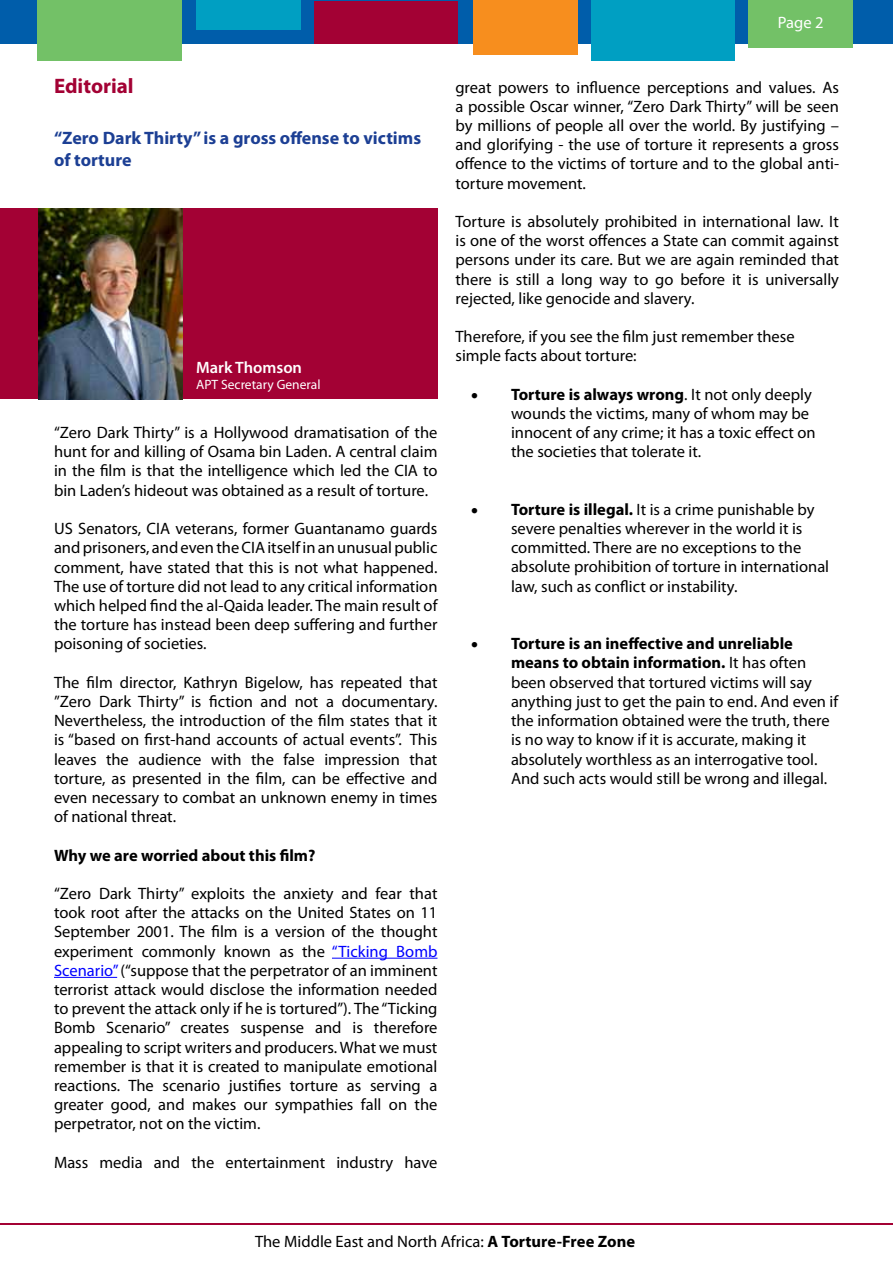
<style>
.page{position:relative;width:893px;height:1263px;background:#fff}
.page>*{position:absolute;margin:0;border:0;box-sizing:border-box;transform-origin:0 0}
.t1{font:700 21px "Myriad Pro";color:#a30134}
.t2{font:700 18px/21.6px "Myriad Pro";color:#1c3f94}
.t3{font:16.5px/19.2px "Myriad Pro";color:#000;text-align:justify}
.t4{font:700 16.5px "Myriad Pro";color:#000}
.t5{font:600 16.5px "Myriad Pro";color:#fff}
.t6{font:16.5px "Myriad Pro";color:#fff}
.t7{font:13.5px "Myriad Pro";color:#fff}
.s1{color:#00f}
.s2{font-weight:700}
</style>
<div class="page">
<div style="left:0;top:1px;width:893px;height:43px;background:#005daa"></div>
<hr style="left:0;top:1223px;width:893px;height:2px;background:#a30134">
<div style="left:38px;top:0;width:144px;height:60px;background:#73c167"></div>
<div style="left:196px;top:0;width:105px;height:29px;background:#009fc2"></div>
<div style="left:315px;top:1px;width:143px;height:43px;background:#a30134"></div>
<div style="left:473px;top:0;width:105px;height:54px;background:#f78e1e"></div>
<div style="left:592px;top:0;width:143px;height:60px;background:#009fc2"></div>
<div style="left:748px;top:0;width:105px;height:47px;background:#73c167"></div>
<hr style="left:332px;top:958px;width:105px;height:1px;background:#00f">
<hr style="left:54px;top:977px;width:63px;height:1px;background:#00f">
<div style="left:0;top:208px;width:437px;height:191px;background:#a30134"></div>
<img style="left:38px;top:208px;width:144px;height:191px">
<p class="t6" style="left:778px;top:12px;width:47px">Page 2</p>
<p class="t1" style="left:54px;top:72px;width:81px">Editorial</p>
<p class="t2" style="left:54px;top:127px;width:369px">“Zero Dark Thirty” is a gross offense to victims of torture</p>
<p class="t5" style="left:196px;top:357px;width:107px">Mark Thomson</p>
<p class="t7" style="left:196px;top:376px;width:126px">APT Secretary General</p>
<p class="t3" style="left:54px;top:423px;width:385px">“Zero Dark Thirty” is a Hollywood dramatisation of the hunt for and killing of Osama bin Laden. A central claim in the film is that the intelligence which led the CIA to bin Laden’s hideout was obtained as a result of torture.</p>
<p class="t3" style="left:54px;top:519px;width:385px">US Senators, CIA veterans, former Guantanamo guards and prisoners, and even the CIA itself in an unusual public comment, have stated that this is not what happened.<br>The use of torture did not lead to any critical information which helped find the al-Qaida leader. The main result of the torture has instead been deep suffering and further poisoning of societies.</p>
<p class="t3" style="left:54px;top:672px;width:385px">The film director, Kathryn Bigelow, has repeated that ”Zero Dark Thirty” is fiction and not a documentary.<br>Nevertheless, the introduction of the film states that it is “based on first-hand accounts of actual events”. This leaves the audience with the false impression that torture, as presented in the film, can be effective and even necessary to combat an unknown enemy in times of national threat.</p>
<p class="t4" style="left:54px;top:844px;width:263px">Why we are worried about this film?</p>
<p class="t3" style="left:54px;top:883px;width:385px">“Zero Dark Thirty” exploits the anxiety and fear that took root after the attacks on the United States on 11<br>September 2001. The film is a version of the thought experiment commonly known as the <span class="s1">“Ticking Bomb Scenario”</span> (“suppose that the perpetrator of an imminent terrorist attack would disclose the information needed to prevent the attack only if he is tortured”). The “Ticking Bomb Scenario” creates suspense and is therefore appealing to script writers and producers. What we must remember is that it is created to manipulate emotional reactions. The scenario justifies torture as serving a greater good, and makes our sympathies fall on the perpetrator, not on the victim.</p>
<p class="t3" style="left:54px;top:1152px;width:385px">Mass media and the entertainment industry have</p>
<p class="t3" style="left:455px;top:77px;width:385px">great powers to influence perceptions and values. As a possible Oscar winner, “Zero Dark Thirty” will be seen by millions of people all over the world. By justifying – and glorifying - the use of torture it represents a gross offence to the victims of torture and to the global anti&shy;torture movement.</p>
<p class="t3" style="left:455px;top:212px;width:385px">Torture is absolutely prohibited in international law. It is one of the worst offences a State can commit against persons under its care. But we are again reminded that there is still a long way to go before it is universally rejected, like genocide and slavery.</p>
<p class="t3" style="left:455px;top:327px;width:341px">Therefore, if you see the film just remember these simple facts about torture:</p>
<p class="t3" style="left:511px;top:384px;width:306px;text-align:left;text-indent:-40px">• <span class="s2">Torture is always wrong</span>. It not only deeply wounds the victims, many of whom may be innocent of any crime; it has a toxic effect on the societies that tolerate it.</p>
<p class="t3" style="left:511px;top:499px;width:320px;text-align:left;text-indent:-40px">• <span class="s2">Torture is illegal.</span> It is a crime punishable by severe penalties wherever in the world it is committed. There are no exceptions to the absolute prohibition of torture in international law, such as conflict or instability.</p>
<p class="t3" style="left:511px;top:634px;width:329px;text-align:left;text-indent:-40px">• <span class="s2">Torture is an ineffective and unreliable means to obtain information.</span> It has often been observed that tortured victims will say anything just to get the pain to end. And even if the information obtained were the truth, there is no way to know if it is accurate, making it absolutely worthless as an interrogative tool.<br>And such acts would still be wrong and illegal.</p>
<p class="t3" style="left:255px;top:1231px;width:382px">The Middle East and North Africa: <span class="s2">A Torture-Free Zone</span></p>
</div>
